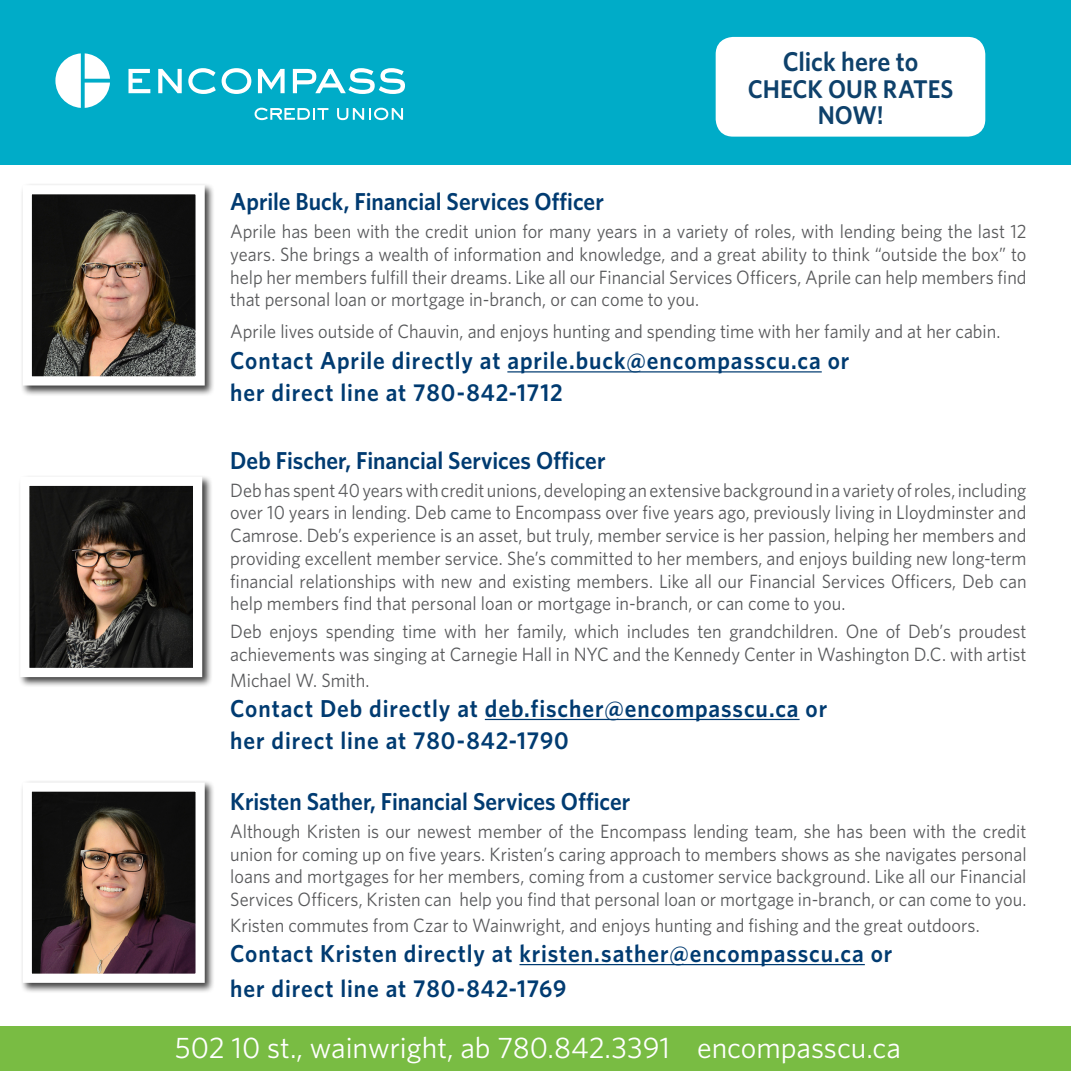
<style>
.page{position:relative;width:1071px;height:1071px;background:#fff}
.page>*{position:absolute;margin:0;border:0;box-sizing:border-box;transform-origin:0 0}
.t1{font:29.75px "Whitney";color:#fff}
.t2{font:600 27.12px "Whitney";letter-spacing:-.005em;color:#0e416b;scale:.95 1}
.t3{font:600 25.72px/25.7px "Whitney";color:#0e416b;text-align:center;scale:.95 1}
.t4{font:600 24.5px/31.5px "Whitney";letter-spacing:.035em;color:#003b71;scale:.95 1}
.t5{font:600 24.5px "Whitney";color:#003b71;scale:.95 1}
.t6{font:600 24.5px "Whitney";letter-spacing:-.005em;color:#003b71;scale:.95 1}
.t7{font:19.25px/22.8px "Whitney";color:#58595b;text-align:justify;scale:.95 1}
</style>
<div class="page">
<div style="left:0;top:0;width:1071px;height:164px;background:#00acc8"></div>
<svg style="left:128px;top:69px;width:22px;height:24px"></svg>
<svg style="left:158px;top:69px;width:24px;height:24px"></svg>
<svg style="left:188px;top:68px;width:28px;height:26px"></svg>
<svg style="left:222px;top:68px;width:29px;height:26px"></svg>
<svg style="left:258px;top:69px;width:27px;height:24px"></svg>
<svg style="left:293px;top:68px;width:112px;height:26px"></svg>
<svg style="left:255px;top:108px;width:73px;height:12px"></svg>
<svg style="left:337px;top:108px;width:66px;height:12px"></svg>
<svg style="left:55px;top:53px;width:55px;height:55px"></svg>
<div style="left:20px;top:183px;width:195px;height:213px;background:#000;opacity:.75"></div>
<img style="left:33px;top:195px;width:162px;height:181px">
<div style="left:23px;top:185px;width:182px;height:201px;border:9px solid #fff"></div>
<div style="left:18px;top:474px;width:195px;height:214px;background:#000;opacity:.75"></div>
<img style="left:30px;top:487px;width:162px;height:180px">
<div style="left:20px;top:477px;width:182px;height:200px;border:9px solid #fff"></div>
<div style="left:20px;top:780px;width:195px;height:214px;background:#000;opacity:.75"></div>
<img style="left:33px;top:792px;width:162px;height:181px">
<div style="left:23px;top:782px;width:182px;height:201px;border:9px solid #fff"></div>
<hr style="left:507px;top:371px;width:315px;height:2px;background:#003b71">
<hr style="left:485px;top:719px;width:315px;height:1px;background:#003b71">
<hr style="left:519px;top:964px;width:346px;height:1px;background:#003b71">
<div style="left:716px;top:37px;width:269px;height:100px;background:#fff;border-radius:17px"></div>
<div style="left:0;top:1027px;width:1071px;height:44px;background:#79bc43"></div>
<h2 class="t2" style="left:783px;top:44px;width:144px">Click here to</h2>
<h3 class="t3" style="left:748px;top:76px;width:218px">CHECK OUR RATES<br>NOW!</h3>
<p class="t5" style="left:230px;top:185px;width:395px">Aprile Buck, Financial Services Officer</p>
<p class="t7" style="left:230px;top:220px;width:840px">Aprile has been with the credit union for many years in a variety of roles, with lending being the last 12 years. She brings a wealth of information and knowledge, and a great ability to think “outside the box” to help her members fulfill their dreams. Like all our Financial Services Officers, Aprile can help members find that personal loan or mortgage in-branch, or can come to you.</p>
<p class="t7" style="left:230px;top:319px;width:812px">Aprile lives outside of Chauvin, and enjoys hunting and spending time with her family and at her cabin.</p>
<p class="t4" style="left:230px;top:345px;width:653px">Contact Aprile directly at aprile.buck@encompasscu.ca or her direct line at 780-842-1712</p>
<p class="t5" style="left:230px;top:444px;width:397px">Deb Fischer, Financial Services Officer</p>
<p class="t7" style="left:230px;top:478px;width:840px">Deb has spent 40 years with credit unions, developing an extensive background in a variety of roles, including over 10 years in lending. Deb came to Encompass over five years ago, previously living in Lloydminster and Camrose. Deb’s experience is an asset, but truly, member service is her passion, helping her members and providing excellent member service. She’s committed to her members, and enjoys building new long-term financial relationships with new and existing members. Like all our Financial Services Officers, Deb can help members find that personal loan or mortgage in-branch, or can come to you.</p>
<p class="t7" style="left:230px;top:620px;width:840px">Deb enjoys spending time with her family, which includes ten grandchildren. One of Deb’s proudest achievements was singing at Carnegie Hall in NYC and the Kennedy Center in Washington D.C. with artist</p>
<p class="t7" style="left:230px;top:669px;width:148px">Michael W. Smith.</p>
<p class="t4" style="left:230px;top:692px;width:630px">Contact Deb directly at deb.fischer@encompasscu.ca or her direct line at 780-842-1790</p>
<p class="t6" style="left:230px;top:785px;width:423px">Kristen Sather, Financial Services Officer</p>
<p class="t7" style="left:230px;top:819px;width:840px">Although Kristen is our newest member of the Encompass lending team, she has been with the credit union for coming up on five years. Kristen’s caring approach to members shows as she navigates personal loans and mortgages for her members, coming from a customer service background. Like all our Financial Services Officers, Kristen can help you find that personal loan or mortgage in-branch, or can come to you.</p>
<p class="t7" style="left:230px;top:914px;width:791px">Kristen commutes from Czar to Wainwright, and enjoys hunting and fishing and the great outdoors.</p>
<p class="t4" style="left:230px;top:936px;width:699px;line-height:35px">Contact Kristen directly at kristen.sather@encompasscu.ca or her direct line at 780-842-1769</p>
<h1 class="t1" style="left:175px;top:1028px;width:728px">502 10 st., wainwright, ab 780.842.3391 encompasscu.ca</h1>
</div>
